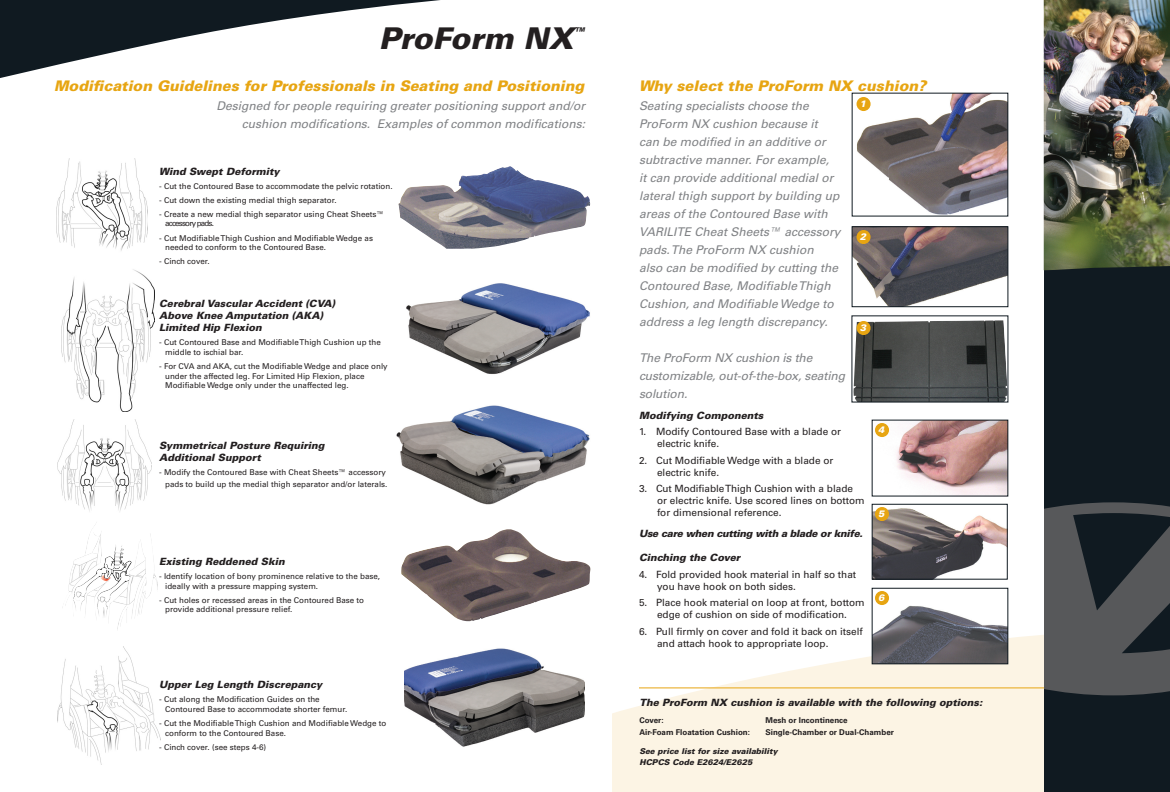
<style>
.page{position:relative;width:1170px;height:792px;background:#fff}
.page>*{position:absolute;margin:0;border:0;box-sizing:border-box;transform-origin:0 0}
.t1{font:italic 900 30px "Univers LT Std";color:#231f20}
.t2{font:italic 900 14.6px "Univers LT Std";color:#e7a512}
.t3{font:italic 12px/18px "Univers LT Std";color:#808285}
.t4{font:italic 900 12px "Univers LT Std";color:#231f20}
.t5{font:10px/12px "Univers LT Std";color:#231f20}
.t6{font:italic 900 10px/12px "Univers LT Std";color:#231f20}
.t7{font:italic 900 10px "Univers LT Std";letter-spacing:-.03em;color:#231f20}
.t8{font:italic 900 9.4px "Univers LT Std";color:#fff}
.t9{font:8px/9.6px "Univers LT Std";color:#231f20}
.t10{font:700 8px "Univers LT Std";color:#231f20}
.t11{font:italic 900 8px "Univers LT Std";color:#231f20}
</style>
<div class="page">
<svg style="left:612px;top:625px;width:432px;height:167px;fill:#fcf4e4"></svg>
<div style="left:1044px;top:0;width:126px;height:792px;background:#101a21"></div>
<svg style="left:1044px;top:502px;width:126px;height:193px"></svg>
<img style="left:1044px;top:0;width:126px;height:270px">
<img style="left:57px;top:158px;width:90px;height:93px">
<img style="left:57px;top:419px;width:95px;height:93px">
<img style="left:61px;top:269px;width:94px;height:143px">
<img style="left:401px;top:529px;width:190px;height:92px">
<img style="left:396px;top:405px;width:194px;height:99px">
<img style="left:65px;top:525px;width:88px;height:81px">
<img style="left:398px;top:166px;width:192px;height:83px">
<img style="left:406px;top:283px;width:184px;height:91px">
<img style="left:57px;top:646px;width:104px;height:119px">
<img style="left:856px;top:95px;width:150px;height:119px">
<img style="left:854px;top:320px;width:152px;height:80px">
<div style="left:852px;top:316px;width:156px;height:86px;border:1px solid #101a21"></div>
<img style="left:854px;top:229px;width:152px;height:76px">
<div style="left:852px;top:227px;width:156px;height:80px;border:1px solid #101a21"></div>
<img style="left:874px;top:591px;width:132px;height:71px">
<div style="left:872px;top:588px;width:136px;height:76px;border:1px solid #101a21"></div>
<img style="left:875px;top:422px;width:131px;height:72px">
<img style="left:874px;top:507px;width:131px;height:70px">
<div style="left:872px;top:504px;width:135px;height:75px;border:1px solid #101a21"></div>
<img style="left:404px;top:648px;width:181px;height:99px">
<svg style="left:0;top:0;width:440px;height:78px"></svg>
<div style="left:857px;top:97px;width:14px;height:14px;background:#e7a512;border-radius:50%"></div>
<div style="left:857px;top:230px;width:14px;height:14px;background:#e7a512;border-radius:50%"></div>
<div style="left:857px;top:321px;width:14px;height:14px;background:#e7a512;border-radius:50%"></div>
<div style="left:875px;top:423px;width:14px;height:14px;background:#e7a512;border-radius:50%"></div>
<div style="left:875px;top:507px;width:14px;height:14px;background:#e7a512;border-radius:50%"></div>
<div style="left:875px;top:591px;width:14px;height:14px;background:#e7a512;border-radius:50%"></div>
<hr style="left:639px;top:687px;width:405px;height:1px;background:#e7a512">
<p class="t1" style="left:379px;top:19px;width:196px">ProForm NX</p>
<p class="t4" style="left:574px;top:24px;width:13px">™</p>
<p class="t2" style="left:54px;top:76px;width:532px">Modification Guidelines for Professionals in Seating and Positioning</p>
<p class="t2" style="left:639px;top:76px;width:289px">Why select the ProForm NX cushion?</p>
<p class="t8" style="left:860px;top:98px;width:8px">1</p>
<p class="t3" style="left:217px;top:97px;width:370px;text-align:right">Designed for people requiring greater positioning support and/or cushion modifications. Examples of common modifications:</p>
<p class="t3" style="left:639px;top:97px;width:203px">Seating specialists choose the ProForm NX cushion because it can be modified in an additive or subtractive manner. For example,<br>it can provide additional medial or lateral thigh support by building up areas of the Contoured Base with VARILITE Cheat Sheets™ accessory pads. The ProForm NX cushion<br>also can be modified by cutting the Contoured Base, Modifiable Thigh Cushion, and Modifiable Wedge to address a leg length discrepancy.</p>
<p class="t3" style="left:639px;top:349px;width:208px">The ProForm NX cushion is the customizable, out-of-the-box, seating solution.</p>
<p class="t6" style="left:639px;top:409px;width:126px">Modifying Components</p>
<p class="t5" style="left:657px;top:426px;width:186px;text-indent:-18px">1. Modify Contoured Base with a blade or electric knife.</p>
<p class="t5" style="left:657px;top:454px;width:178px;text-indent:-18px">2. Cut Modifiable Wedge with a blade or electric knife.</p>
<p class="t5" style="left:657px;top:483px;width:209px;text-indent:-18px">3. Cut Modifiable Thigh Cushion with a blade or electric knife. Use scored lines on bottom for dimensional reference.</p>
<p class="t7" style="left:639px;top:527px;width:225px">Use care when cutting with a blade or knife.</p>
<p class="t6" style="left:639px;top:552px;width:103px">Cinching the Cover</p>
<p class="t5" style="left:657px;top:568px;width:201px;text-indent:-18px">4. Fold provided hook material in half so that you have hook on both sides.</p>
<p class="t5" style="left:639px;top:597px;width:227px;text-align:center">5. Place hook material on loop at front, bottom edge of cushion on side of modification.</p>
<p class="t5" style="left:657px;top:625px;width:207px;text-indent:-18px">6. Pull firmly on cover and fold it back on itself and attach hook to appropriate loop.</p>
<p class="t6" style="left:159px;top:165px;width:122px">Wind Swept Deformity</p>
<p class="t9" style="left:159px;top:181px;width:235px">- Cut the Contoured Base to accommodate the pelvic rotation.</p>
<p class="t9" style="left:159px;top:195px;width:179px">- Cut down the existing medial thigh separator.</p>
<p class="t9" style="left:165px;top:209px;width:221px;text-indent:-6px">- Create a new medial thigh separator using Cheat Sheets™ accessory pads.</p>
<p class="t9" style="left:165px;top:233px;width:209px;text-indent:-6px">- Cut Modifiable Thigh Cushion and Modifiable Wedge as needed to conform to the Contoured Base.</p>
<p class="t9" style="left:159px;top:257px;width:52px">- Cinch cover.</p>
<p class="t8" style="left:860px;top:231px;width:8px">2</p>
<p class="t6" style="left:159px;top:298px;width:178px">Cerebral Vascular Accident (CVA)<br>Above Knee Amputation (AKA)</p>
<p class="t6" style="left:159px;top:322px;width:104px">Limited Hip Flexion</p>
<p class="t9" style="left:165px;top:338px;width:217px;text-indent:-6px">- Cut Contoured Base and Modifiable Thigh Cushion up the middle to ischial bar.</p>
<p class="t9" style="left:165px;top:362px;width:224px;text-indent:-6px">- For CVA and AKA, cut the Modifiable Wedge and place only under the affected leg. For Limited Hip Flexion, place<br>Modifiable Wedge only under the unaffected leg.</p>
<p class="t8" style="left:860px;top:322px;width:8px">3</p>
<p class="t6" style="left:159px;top:440px;width:167px">Symmetrical Posture Requiring<br>Additional Support</p>
<p class="t9" style="left:159px;top:467px;width:230px;line-height:12px;text-align:right">- Modify the Contoured Base with Cheat Sheets™ accessory pads to build up the medial thigh separator and/or laterals.</p>
<p class="t6" style="left:159px;top:555px;width:127px">Existing Reddened Skin</p>
<p class="t9" style="left:165px;top:571px;width:216px;text-indent:-6px">- Identify location of bony prominence relative to the base, ideally with a pressure mapping system.</p>
<p class="t9" style="left:165px;top:595px;width:200px;text-indent:-6px">- Cut holes or recessed areas in the Contoured Base to provide additional pressure relief.</p>
<p class="t8" style="left:878px;top:424px;width:8px">4</p>
<p class="t8" style="left:878px;top:508px;width:8px">5</p>
<p class="t8" style="left:878px;top:592px;width:8px">6</p>
<p class="t6" style="left:159px;top:679px;width:165px">Upper Leg Length Discrepancy</p>
<p class="t9" style="left:165px;top:695px;width:184px;text-indent:-6px">- Cut along the Modification Guides on the<br>Contoured Base to accommodate shorter femur.</p>
<p class="t9" style="left:165px;top:718px;width:223px;text-indent:-6px">- Cut the Modifiable Thigh Cushion and Modifiable Wedge to conform to the Contoured Base.</p>
<p class="t9" style="left:159px;top:742px;width:109px">- Cinch cover. (see steps 4-6)</p>
<p class="t6" style="left:639px;top:697px;width:344px">The ProForm NX cushion is available with the following options:</p>
<p class="t10" style="left:639px;top:715px;width:26px">Cover:</p>
<p class="t10" style="left:765px;top:715px;width:84px">Mesh or Incontinence</p>
<p class="t10" style="left:639px;top:727px;width:112px">Air-Foam Floatation Cushion:</p>
<p class="t10" style="left:765px;top:727px;width:130px">Single-Chamber or Dual-Chamber</p>
<p class="t11" style="left:639px;top:746px;width:140px">See price list for size availability</p>
<p class="t11" style="left:639px;top:757px;width:114px">HCPCS Code E2624/E2625</p>
</div>
